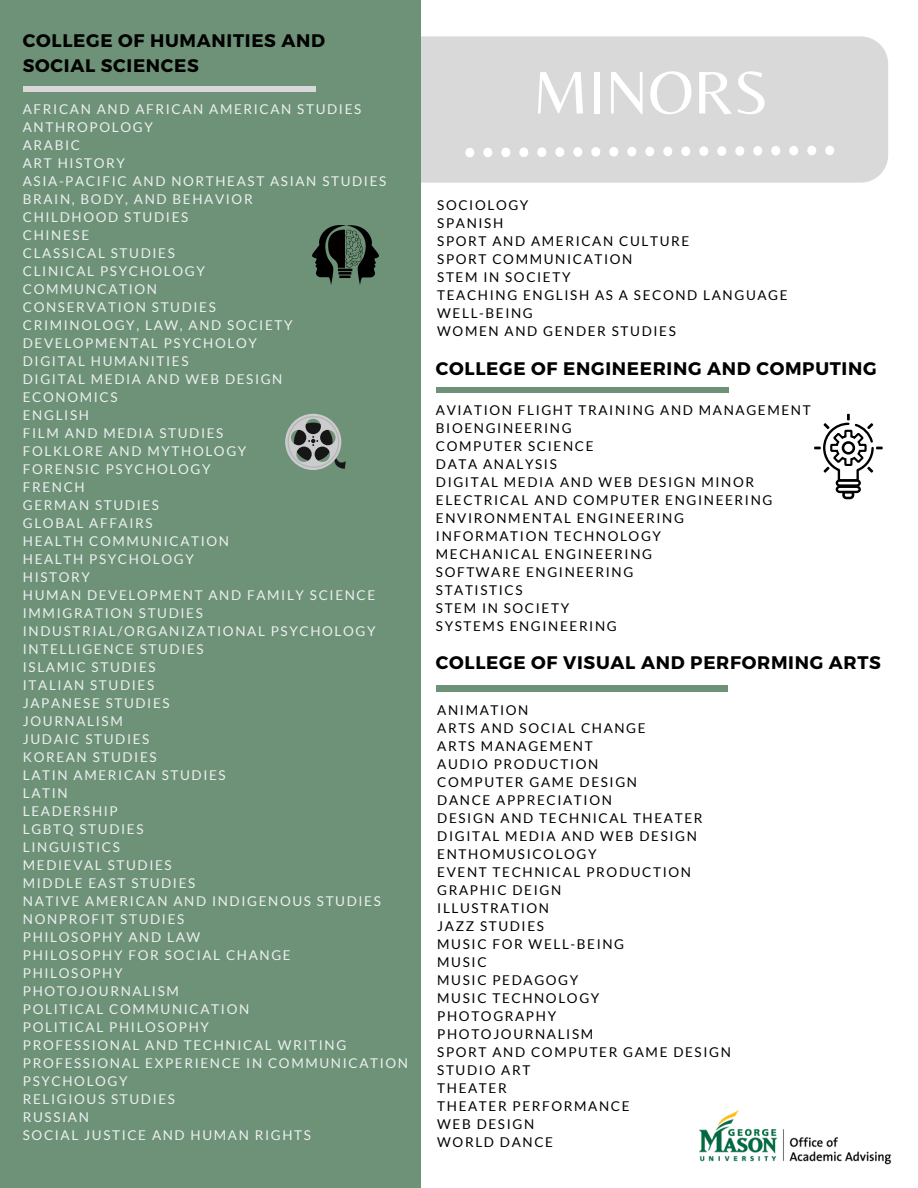
<style>
.page{position:relative;width:918px;height:1188px;background:#fff}
.page>*{position:absolute;margin:0;border:0;box-sizing:border-box;transform-origin:0 0}
.t1{font:62.55px "Belleza";color:#fff}
.t2{font:700 18.15px/25.2px "Montserrat";letter-spacing:.04em;color:#000}
.t3{font:13.5px/18px "Lato";letter-spacing:.12em;color:#ecf0f1}
.t4{font:13.5px/18px "Lato";letter-spacing:.12em;color:#000}
</style>
<div class="page">
<div style="left:175px;top:36px;width:713px;height:147px;background:#d9d9d9;border-radius:28px"></div>
<div style="left:0;top:0;width:421px;height:1188px;background:#6e9277"></div>
<svg style="left:465px;top:146px;width:369px;height:11px"></svg>
<div style="left:23px;top:86px;width:292px;height:6px;background:#d9d9d9"></div>
<div style="left:436px;top:387px;width:292px;height:6px;background:#6e9277"></div>
<svg style="left:814px;top:414px;width:69px;height:85px"></svg>
<img style="left:312px;top:225px;width:67px;height:60px">
<svg style="left:285px;top:414px;width:61px;height:56px"></svg>
<div style="left:436px;top:685px;width:292px;height:7px;background:#6e9277"></div>
<img style="left:699px;top:1110px;width:193px;height:55px">
<h2 class="t2" style="left:23px;top:27px;width:304px">COLLEGE OF HUMANITIES AND<br>SOCIAL SCIENCES</h2>
<p class="t3" style="left:23px;top:100px;width:387px">AFRICAN AND AFRICAN AMERICAN STUDIES<br>ANTHROPOLOGY<br>ARABIC<br>ART HISTORY<br>ASIA-PACIFIC AND NORTHEAST ASIAN STUDIES<br>BRAIN, BODY, AND BEHAVIOR<br>CHILDHOOD STUDIES<br>CHINESE<br>CLASSICAL STUDIES<br>CLINICAL PSYCHOLOGY<br>COMMUNCATION<br>CONSERVATION STUDIES<br>CRIMINOLOGY, LAW, AND SOCIETY<br>DEVELOPMENTAL PSYCHOLOY<br>DIGITAL HUMANITIES<br>DIGITAL MEDIA AND WEB DESIGN<br>ECONOMICS<br>ENGLISH<br>FILM AND MEDIA STUDIES<br>FOLKLORE AND MYTHOLOGY<br>FORENSIC PSYCHOLOGY<br>FRENCH<br>GERMAN STUDIES<br>GLOBAL AFFAIRS<br>HEALTH COMMUNICATION<br>HEALTH PSYCHOLOGY<br>HISTORY<br>HUMAN DEVELOPMENT AND FAMILY SCIENCE<br>IMMIGRATION STUDIES<br>INDUSTRIAL/ORGANIZATIONAL PSYCHOLOGY<br>INTELLIGENCE STUDIES<br>ISLAMIC STUDIES<br>ITALIAN STUDIES<br>JAPANESE STUDIES<br>JOURNALISM<br>JUDAIC STUDIES<br>KOREAN STUDIES<br>LATIN AMERICAN STUDIES<br>LATIN<br>LEADERSHIP<br>LGBTQ STUDIES<br>LINGUISTICS<br>MEDIEVAL STUDIES<br>MIDDLE EAST STUDIES<br>NATIVE AMERICAN AND INDIGENOUS STUDIES<br>NONPROFIT STUDIES<br>PHILOSOPHY AND LAW<br>PHILOSOPHY FOR SOCIAL CHANGE<br>PHILOSOPHY<br>PHOTOJOURNALISM<br>POLITICAL COMMUNICATION<br>POLITICAL PHILOSOPHY<br>PROFESSIONAL AND TECHNICAL WRITING<br>PROFESSIONAL EXPERIENCE IN COMMUNICATION<br>PSYCHOLOGY<br>RELIGIOUS STUDIES<br>RUSSIAN<br>SOCIAL JUSTICE AND HUMAN RIGHTS</p>
<h1 class="t1" style="left:533px;top:55px;width:237px">MINORS</h1>
<p class="t4" style="left:437px;top:196px;width:352px">SOCIOLOGY<br>SPANISH<br>SPORT AND AMERICAN CULTURE<br>SPORT COMMUNICATION<br>STEM IN SOCIETY<br>TEACHING ENGLISH AS A SECOND LANGUAGE<br>WELL-BEING<br>WOMEN AND GENDER STUDIES</p>
<h2 class="t2" style="left:436px;top:355px;width:442px">COLLEGE OF ENGINEERING AND COMPUTING</h2>
<p class="t4" style="left:436px;top:401px;width:376px">AVIATION FLIGHT TRAINING AND MANAGEMENT<br>BIOENGINEERING<br>COMPUTER SCIENCE<br>DATA ANALYSIS<br>DIGITAL MEDIA AND WEB DESIGN MINOR<br>ELECTRICAL AND COMPUTER ENGINEERING<br>ENVIRONMENTAL ENGINEERING<br>INFORMATION TECHNOLOGY<br>MECHANICAL ENGINEERING<br>SOFTWARE ENGINEERING<br>STATISTICS<br>STEM IN SOCIETY<br>SYSTEMS ENGINEERING</p>
<h2 class="t2" style="left:436px;top:649px;width:447px">COLLEGE OF VISUAL AND PERFORMING ARTS</h2>
<p class="t4" style="left:437px;top:700px;width:295px">ANIMATION<br>ARTS AND SOCIAL CHANGE<br>ARTS MANAGEMENT<br>AUDIO PRODUCTION<br>COMPUTER GAME DESIGN<br>DANCE APPRECIATION<br>DESIGN AND TECHNICAL THEATER<br>DIGITAL MEDIA AND WEB DESIGN<br>ENTHOMUSICOLOGY<br>EVENT TECHNICAL PRODUCTION<br>GRAPHIC DEIGN<br>ILLUSTRATION<br>JAZZ STUDIES<br>MUSIC FOR WELL-BEING<br>MUSIC<br>MUSIC PEDAGOGY<br>MUSIC TECHNOLOGY<br>PHOTOGRAPHY<br>PHOTOJOURNALISM<br>SPORT AND COMPUTER GAME DESIGN<br>STUDIO ART<br>THEATER<br>THEATER PERFORMANCE<br>WEB DESIGN<br>WORLD DANCE</p>
</div>
